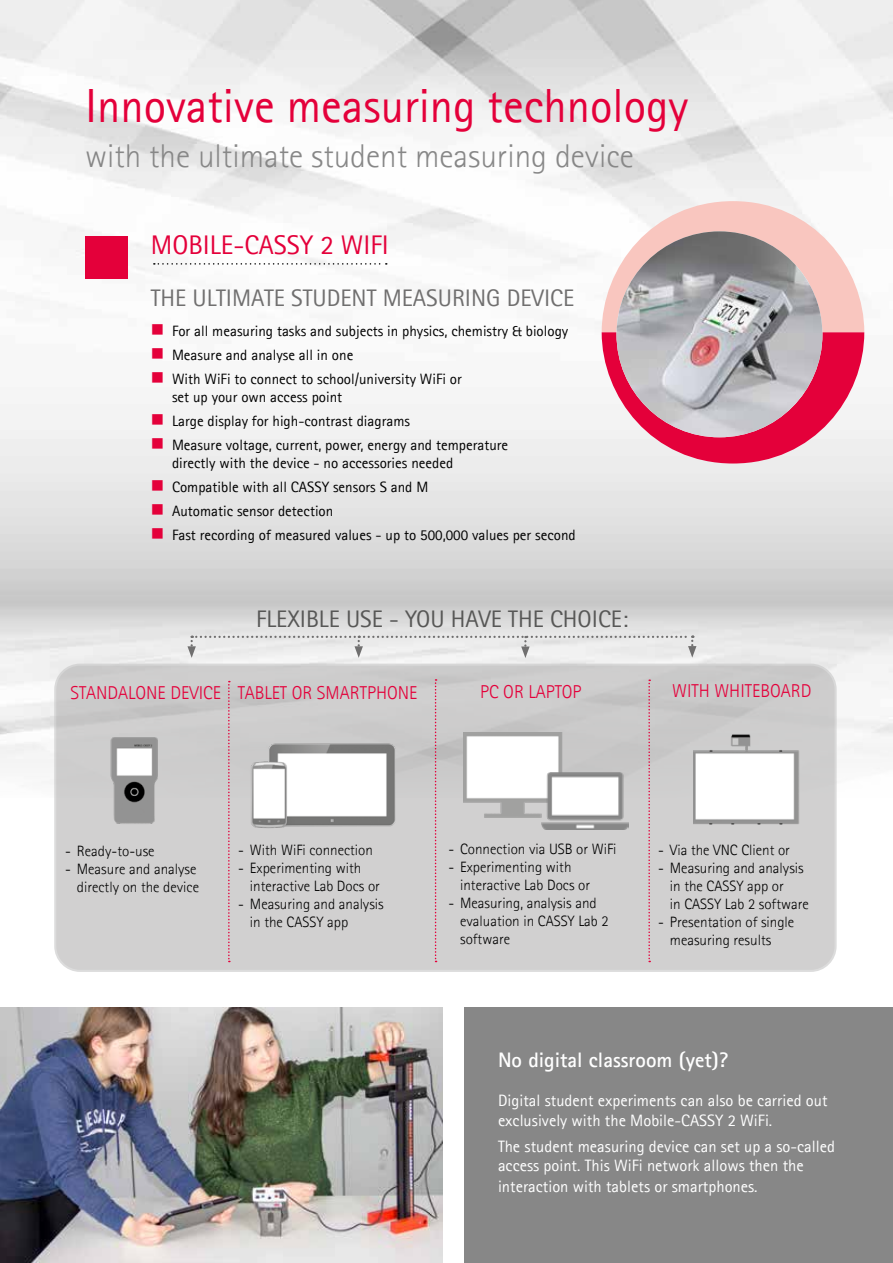
<style>
.page{position:relative;width:893px;height:1263px;background:#fff}
.page>*{position:absolute;margin:0;border:0;box-sizing:border-box;transform-origin:0 0}
.t1{font:48px "Agfa Rotis Sans Serif";color:#e4003a}
.t2{font:300 33px "Agfa Rotis Sans Serif";color:#878787}
.t3{font:27px "Agfa Rotis Sans Serif";color:#e4003a}
.t4{font:24px "Agfa Rotis Sans Serif";color:#706f6f}
.t5{font:24px "Agfa Rotis Sans Serif";color:#575756}
.t6{font:700 21px "Agfa Rotis Sans Serif";color:#fff}
.t7{font:300 18.6px "Agfa Rotis Sans Serif";color:#e4003a}
.t8{font:16.5px/20.2px "Agfa Rotis Sans Serif";color:#fff}
.t9{font:15px/18px "Agfa Rotis Sans Serif";color:#000}
.t10{font:300 15px/18px "Agfa Rotis Sans Serif";color:#000}
.s1{color:#e4003a}
</style>
<div class="page">
<img style="left:0;top:0;width:892px;height:720px">
<div style="left:0;top:720px;width:893px;height:90px;background:#f7f7f7"></div>
<div style="left:464px;top:1007px;width:429px;height:256px;background:#878787"></div>
<svg style="left:602px;top:201px;width:262px;height:262px"></svg>
<img style="left:616px;top:231px;width:206px;height:206px;border-radius:103px">
<div style="left:85px;top:236px;width:43px;height:43px;background:#e4003a"></div>
<img style="left:0;top:1007px;width:442px;height:256px">
<div style="left:55px;top:665px;width:781px;height:306px;background:#d1d0d0;border-radius:25px"></div>
<div style="left:54px;top:664px;width:783px;height:308px;border:2px solid #c6c6c6;border-radius:25px"></div>
<img style="left:110px;top:737px;width:48px;height:87px">
<img style="left:694px;top:734px;width:106px;height:91px">
<svg style="left:228px;top:681px;width:2px;height:281px"></svg>
<svg style="left:435px;top:679px;width:2px;height:283px"></svg>
<svg style="left:648px;top:679px;width:2px;height:283px"></svg>
<img style="left:251px;top:742px;width:160px;height:86px">
<img style="left:463px;top:732px;width:106px;height:86px">
<img style="left:541px;top:773px;width:87px;height:57px">
<svg style="left:187px;top:635px;width:509px;height:23px"></svg>
<svg style="left:154px;top:263px;width:233px;height:2px"></svg>
<h1 class="t1" style="left:85px;top:78px;width:605px">Innovative measuring technology</h1>
<h2 class="t2" style="left:85px;top:137px;width:550px">with the ultimate student measuring device</h2>
<h3 class="t3" style="left:151px;top:229px;width:239px">MOBILE-CASSY 2 WIFI</h3>
<h3 class="t4" style="left:151px;top:284px;width:425px">THE ULTIMATE STUDENT MEASURING DEVICE</h3>
<p class="t9" style="left:151px;top:322px;width:419px"><span class="s1">■</span> For all measuring tasks and subjects in physics, chemistry &amp; biology</p>
<p class="t9" style="left:151px;top:346px;width:204px"><span class="s1">■</span> Measure and analyse all in one</p>
<p class="t9" style="left:172px;top:370px;width:291px;text-indent:-21px"><span class="s1">■</span> With WiFi to connect to school/university WiFi or set up your own access point</p>
<p class="t9" style="left:151px;top:412px;width:261px"><span class="s1">■</span> Large display for high-contrast diagrams</p>
<p class="t9" style="left:172px;top:436px;width:338px;text-indent:-21px"><span class="s1">■</span> Measure voltage, current, power, energy and temperature directly with the device - no accessories needed</p>
<p class="t9" style="left:151px;top:478px;width:279px"><span class="s1">■</span> Compatible with all CASSY sensors S and M</p>
<p class="t9" style="left:151px;top:502px;width:184px"><span class="s1">■</span> Automatic sensor detection</p>
<p class="t9" style="left:151px;top:526px;width:426px"><span class="s1">■</span> Fast recording of measured values - up to 500,000 values per second</p>
<h3 class="t5" style="left:256px;top:605px;width:373px">FLEXIBLE USE - YOU HAVE THE CHOICE:</h3>
<p class="t7" style="left:70px;top:682px;width:152px">STANDALONE DEVICE</p>
<p class="t7" style="left:672px;top:680px;width:141px">WITH WHITEBOARD</p>
<p class="t7" style="left:480px;top:681px;width:103px">PC OR LAPTOP</p>
<p class="t7" style="left:238px;top:682px;width:181px">TABLET OR SMARTPHONE</p>
<p class="t10" style="left:65px;top:842px;width:91px">- Ready-to-use</p>
<p class="t10" style="left:65px;top:860px;width:135px;text-align:right">- Measure and analyse directly on the device</p>
<p class="t10" style="left:238px;top:841px;width:136px">- With WiFi connection</p>
<p class="t10" style="left:250px;top:859px;width:131px;text-indent:-12px">- Experimenting with interactive Lab Docs or</p>
<p class="t10" style="left:250px;top:895px;width:135px;text-indent:-12px">- Measuring and analysis in the CASSY app</p>
<p class="t10" style="left:448px;top:840px;width:170px">- Connection via USB or WiFi</p>
<p class="t10" style="left:460px;top:858px;width:131px;text-indent:-12px">- Experimenting with interactive Lab Docs or</p>
<p class="t10" style="left:460px;top:894px;width:150px;text-indent:-12px">- Measuring, analysis and evaluation in CASSY Lab 2 software</p>
<p class="t10" style="left:658px;top:840px;width:133px">- Via the VNC Client or</p>
<p class="t10" style="left:670px;top:858px;width:140px;text-indent:-12px">- Measuring and analysis in the CASSY app or<br>in CASSY Lab 2 software</p>
<p class="t10" style="left:670px;top:912px;width:126px;text-indent:-12px">- Presentation of single measuring results</p>
<h3 class="t6" style="left:498px;top:1046px;width:232px">No digital classroom (yet)?</h3>
<p class="t8" style="left:498px;top:1091px;width:331px;line-height:19.8px">Digital student experiments can also be carried out exclusively with the Mobile-CASSY 2 WiFi.</p>
<p class="t8" style="left:498px;top:1136px;width:339px">The student measuring device can set up a so-called access point. This WiFi network allows then the interaction with tablets or smartphones.</p>
</div>
